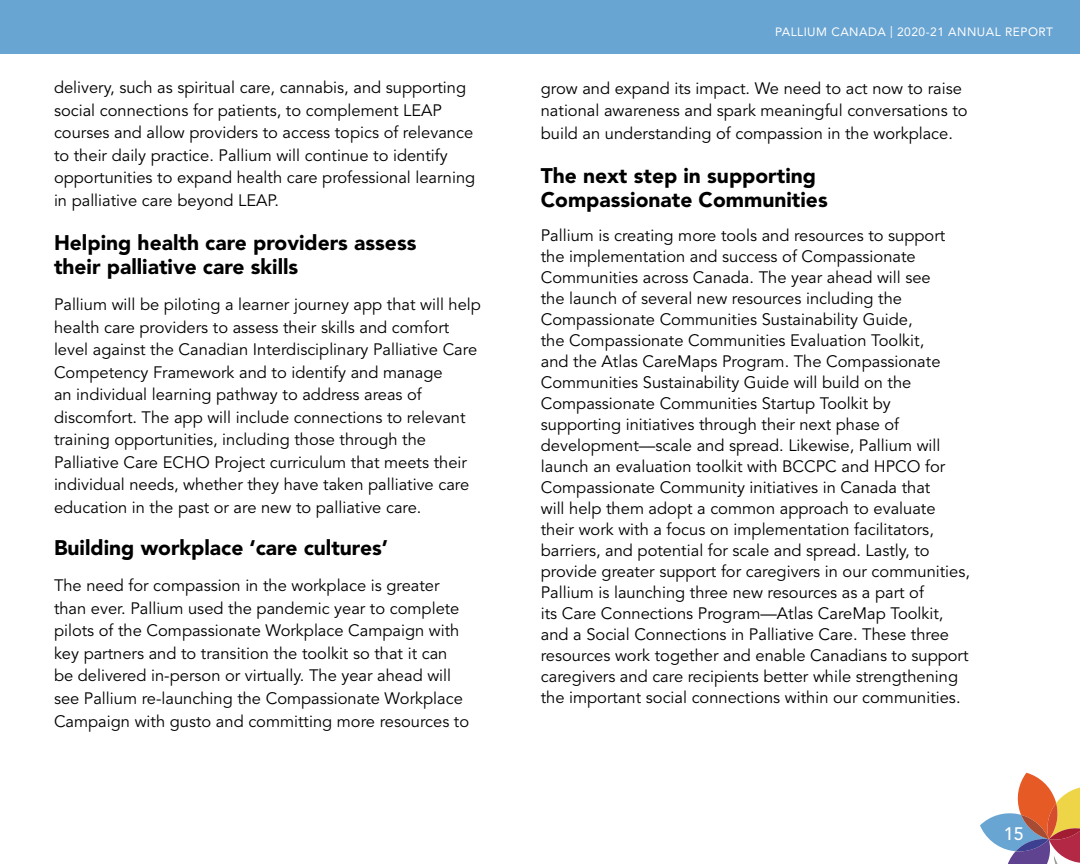
<style>
.page{position:relative;width:1080px;height:864px;background:#fff}
.page>*{position:absolute;margin:0;border:0;box-sizing:border-box;transform-origin:0 0}
.t1{font:900 21px/24px "Avenir LT Std";color:#000}
.t2{font:500 18px "Avenir LT Std";color:#fff}
.t3{font:16.5px/22.5px "Avenir LT Std";color:#000}
.t4{font:12px "Avenir LT Std";letter-spacing:.04em;color:#fff}
</style>
<div class="page">
<div style="left:0;top:0;width:1080px;height:54px;background:#69a5d2"></div>
<svg style="left:980px;top:773px;width:100px;height:91px"></svg>
<p class="t3" style="left:54px;top:77px;width:423px">delivery, such as spiritual care, cannabis, and supporting social connections for patients, to complement LEAP courses and allow providers to access topics of relevance to their daily practice. Pallium will continue to identify opportunities to expand health care professional learning in palliative care beyond LEAP.</p>
<p class="t1" style="left:54px;top:231px;width:364px">Helping health care providers assess their palliative care skills</p>
<p class="t3" style="left:54px;top:294px;width:428px">Pallium will be piloting a learner journey app that will help health care providers to assess their skills and comfort level against the Canadian Interdisciplinary Palliative Care Competency Framework and to identify and manage<br>an individual learning pathway to address areas of discomfort. The app will include connections to relevant training opportunities, including those through the Palliative Care ECHO Project curriculum that meets their individual needs, whether they have taken palliative care education in the past or are new to palliative care.</p>
<p class="t1" style="left:54px;top:536px;width:336px">Building workplace ‘care cultures’</p>
<p class="t3" style="left:54px;top:575px;width:417px">The need for compassion in the workplace is greater than ever. Pallium used the pandemic year to complete pilots of the Compassionate Workplace Campaign with key partners and to transition the toolkit so that it can be delivered in-person or virtually. The year ahead will see Pallium re-launching the Compassionate Workplace Campaign with gusto and committing more resources to</p>
<p class="t4" style="left:775px;top:25px;width:279px">PALLIUM CANADA | 2020-21 ANNUAL REPORT</p>
<p class="t3" style="left:541px;top:77px;width:428px">grow and expand its impact. We need to act now to raise national awareness and spark meaningful conversations to build an understanding of compassion in the workplace.</p>
<p class="t1" style="left:541px;top:163px;width:288px">The next step in supporting<br>Compassionate Communities</p>
<p class="t3" style="left:541px;top:226px;width:431px;line-height:21px">Pallium is creating more tools and resources to support the implementation and success of Compassionate Communities across Canada. The year ahead will see<br>the launch of several new resources including the Compassionate Communities Sustainability Guide,<br>the Compassionate Communities Evaluation Toolkit,<br>and the Atlas CareMaps Program. The Compassionate Communities Sustainability Guide will build on the Compassionate Communities Startup Toolkit by supporting initiatives through their next phase of development—scale and spread. Likewise, Pallium will launch an evaluation toolkit with BCCPC and HPCO for Compassionate Community initiatives in Canada that<br>will help them adopt a common approach to evaluate their work with a focus on implementation facilitators, barriers, and potential for scale and spread. Lastly, to provide greater support for caregivers in our communities, Pallium is launching three new resources as a part of<br>its Care Connections Program—Atlas CareMap Toolkit, and a Social Connections in Palliative Care. These three resources work together and enable Canadians to support caregivers and care recipients better while strengthening the important social connections within our communities.</p>
<p class="t2" style="left:1004px;top:823px;width:22px">15</p>
</div>
